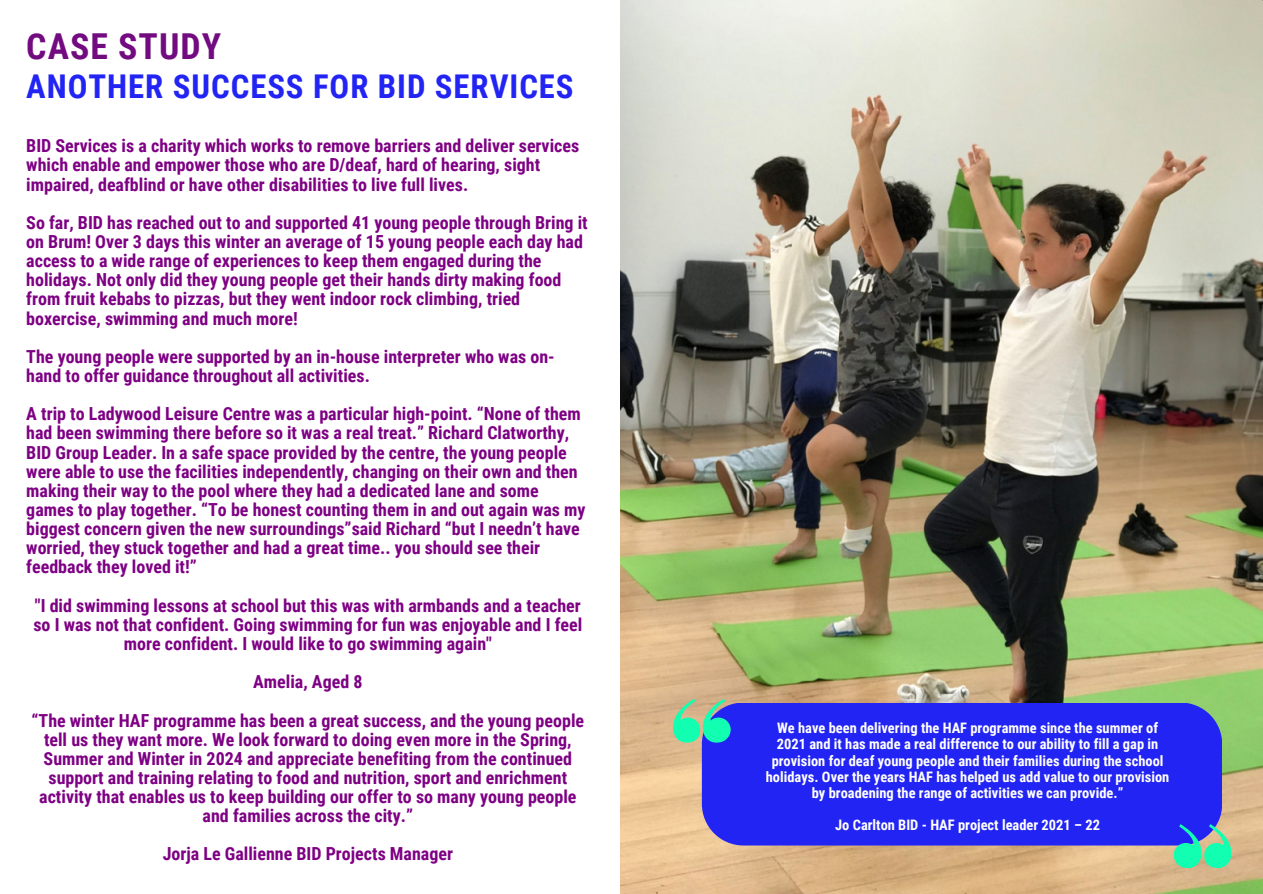
<style>
.page{position:relative;width:1263px;height:894px;background:#fff}
.page>*{position:absolute;margin:0;border:0;box-sizing:border-box;transform-origin:0 0}
.t1{font:700 35.7px "Roboto Condensed";letter-spacing:.03em;color:#720b80}
.t2{font:700 32.7px "Roboto Condensed";letter-spacing:.03em;color:#2224f4}
.t3{font:700 18px/19.2px "Roboto Condensed";color:#7e0084}
.t4{font:700 14.4px/16.2px "Roboto Condensed";color:#fff;text-align:center}
</style>
<div class="page">
<img style="left:621px;top:0;width:642px;height:893px">
<div style="left:702px;top:702px;width:520px;height:143px;background:#2224f4"></div>
<svg style="left:673px;top:698px;width:57px;height:44px"></svg>
<svg style="left:1174px;top:823px;width:57px;height:44px"></svg>
<h1 class="t1" style="left:26px;top:26px;width:196px">CASE STUDY</h1>
<h2 class="t2" style="left:26px;top:68px;width:549px">ANOTHER SUCCESS FOR BID SERVICES</h2>
<h2 class="t3" style="left:26px;top:136px;width:554px">BID Services is a charity which works to remove barriers and deliver services which enable and empower those who are D/deaf, hard of hearing, sight impaired, deafblind or have other disabilities to live full lives.</h2>
<h2 class="t3" style="left:26px;top:213px;width:563px">So far, BID has reached out to and supported 41 young people through Bring it on Brum! Over 3 days this winter an average of 15 young people each day had access to a wide range of experiences to keep them engaged during the holidays. Not only did they young people get their hands dirty making food from fruit kebabs to pizzas, but they went indoor rock climbing, tried boxercise, swimming and much more!</h2>
<h2 class="t3" style="left:26px;top:347px;width:530px">The young people were supported by an in-house interpreter who was on&shy;hand to offer guidance throughout all activities.</h2>
<h2 class="t3" style="left:26px;top:404px;width:561px">A trip to Ladywood Leisure Centre was a particular high-point. “None of them had been swimming there before so it was a real treat.” Richard Clatworthy, BID Group Leader. In a safe space provided by the centre, the young people were able to use the facilities independently, changing on their own and then making their way to the pool where they had a dedicated lane and some games to play together. “To be honest counting them in and out again was my biggest concern given the new surroundings”said Richard “but I needn’t have worried, they stuck together and had a great time.. you should see their feedback they loved it!”</h2>
<h2 class="t3" style="left:33px;top:595px;width:550px;text-align:center">"I did swimming lessons at school but this was with armbands and a teacher so I was not that confident. Going swimming for fun was enjoyable and I feel more confident. I would like to go swimming again"</h2>
<h2 class="t3" style="left:253px;top:672px;width:111px">Amelia, Aged 8</h2>
<h2 class="t3" style="left:32px;top:710px;width:554px;text-align:center">“The winter HAF programme has been a great success, and the young people tell us they want more. We look forward to doing even more in the Spring, Summer and Winter in 2024 and appreciate benefiting from the continued support and training relating to food and nutrition, sport and enrichment activity that enables us to keep building our offer to so many young people and families across the city.”</h2>
<p class="t3" style="left:163px;top:844px;width:292px">Jorja Le Gallienne BID Projects Manager</p>
<p class="t4" style="left:766px;top:720px;width:405px">We have been delivering the HAF programme since the summer of 2021 and it has made a real difference to our ability to fill a gap in provision for deaf young people and their families during the school holidays. Over the years HAF has helped us add value to our provision by broadening the range of activities we can provide.”</p>
<p class="t4" style="left:835px;top:817px;width:266px">Jo Carlton BID - HAF project leader 2021 – 22</p>
</div>
